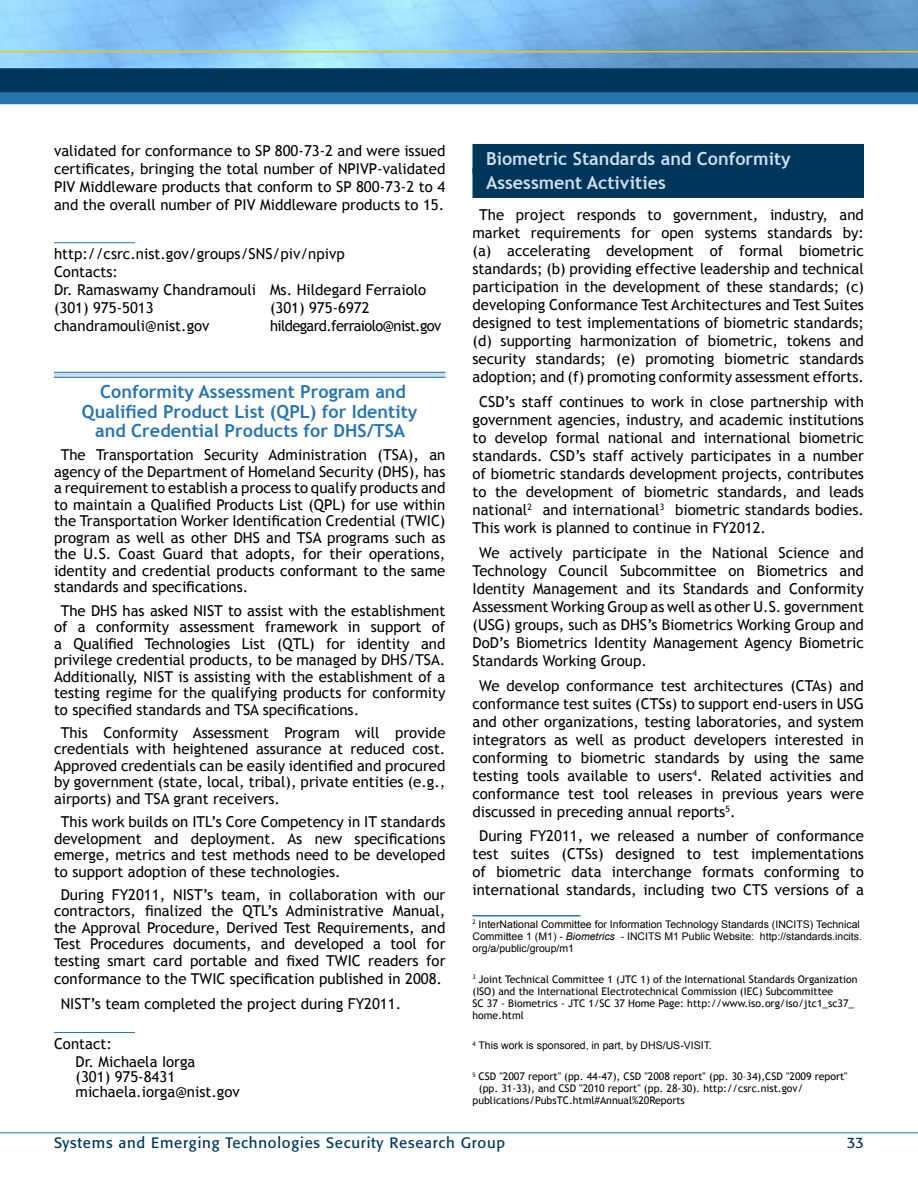
<style>
.page{position:relative;width:918px;height:1188px;background:#fff}
.page>*{position:absolute;margin:0;border:0;box-sizing:border-box;transform-origin:0 0}
.Centered_Headings{font:700 18px/19.5px "Trebuchet MS";color:#2874ad;text-align:center}
.Section_Titles{font:700 18px "Trebuchet MS";color:#cddeed}
.Main{font:15px/18px "Trebuchet MS";color:#000;text-align:justify}
.Contacts{font:15px/18px "Trebuchet MS";color:#000}
.t1{font:15px "Formata";letter-spacing:.05em;color:#00365a}
.Contacts-2{font:15px "Trebuchet MS";letter-spacing:-.04em;color:#000}
.footnotes{font:10.5px/12px "Trebuchet MS";color:#000}
.footnotes-2{font:10.5px/12px "Arial";color:#000}
.s1{font-style:italic}
</style>
<div class="page">
<img style="left:0;top:0;width:918px;height:68px">
<div style="left:0;top:68px;width:918px;height:30px;background:#00365a"></div>
<div style="left:0;top:92px;width:918px;height:12px;background:#2874ad"></div>
<hr style="left:0;top:51px;width:918px;height:1px;background:#ebc41c">
<hr style="left:0;top:1132px;width:918px;height:1px;background:#2874ad">
<hr style="left:54px;top:242px;width:81px;height:1px;background:#2874ad">
<svg style="left:54px;top:373px;width:392px;height:4px;background:#c4d8e9"></svg>
<hr style="left:54px;top:372px;width:392px;height:1px;background:#2874ad">
<hr style="left:54px;top:377px;width:392px;height:1px;background:#2874ad">
<hr style="left:54px;top:1032px;width:81px;height:1px;background:#2874ad">
<div style="left:472px;top:144px;width:392px;height:30px;background:#00365a"></div>
<div style="left:472px;top:168px;width:392px;height:30px;background:#00365a"></div>
<hr style="left:472px;top:915px;width:108px;height:1px;background:#2874ad">
<p class="Main" style="left:54px;top:142px;width:393px">validated for conformance to SP 800-73-2 and were issued certificates, bringing the total number of NPIVP-validated PIV Middleware products that conform to SP 800-73-2 to 4 and the overall number of PIV Middleware products to 15.</p>
<p class="Contacts" style="left:54px;top:245px;width:374px">http://csrc.nist.gov/groups/SNS/piv/npivp<br>Contacts:<br>Dr. Ramaswamy Chandramouli Ms. Hildegard Ferraiolo (301) 975-5013</p>
<p class="Section_Titles" style="left:486px;top:147px;width:306px">Biometric Standards and Conformity</p>
<p class="Section_Titles" style="left:486px;top:171px;width:181px">Assessment Activities</p>
<p class="Main" style="left:472px;top:206px;width:393px;text-align:center">The project responds to government, industry, and market requirements for open systems standards by: (a) accelerating development of formal biometric standards; (b) providing effective leadership and technical participation in the development of these standards; (c) developing Conformance Test Architectures and Test Suites designed to test implementations of biometric standards; (d) supporting harmonization of biometric, tokens and security standards; (e) promoting biometric standards adoption; and (f) promoting conformity assessment efforts.</p>
<p class="Main" style="left:472px;top:393px;width:393px;text-indent:7px">CSD’s staff continues to work in close partnership with government agencies, industry, and academic institutions to develop formal national and international biometric standards. CSD’s staff actively participates in a number of biometric standards development projects, contributes to the development of biometric standards, and leads national<sup>2</sup> and international<sup>3</sup> biometric standards bodies.<br>This work is planned to continue in FY2012.</p>
<p class="Main" style="left:472px;top:544px;width:393px;text-indent:7px">We actively participate in the National Science and Technology Council Subcommittee on Biometrics and Identity Management and its Standards and Conformity Assessment Working Group as well as other U.S. government (USG) groups, such as DHS’s Biometrics Working Group and DoD’s Biometrics Identity Management Agency Biometric Standards Working Group.</p>
<p class="Main" style="left:472px;top:676px;width:393px;text-indent:7px">We develop conformance test architectures (CTAs) and conformance test suites (CTSs) to support end-users in USG and other organizations, testing laboratories, and system integrators as well as product developers interested in conforming to biometric standards by using the same testing tools available to users<sup>4</sup>. Related activities and conformance test tool releases in previous years were discussed in preceding annual reports<sup>5</sup>.</p>
<p class="Main" style="left:472px;top:827px;width:393px;text-align:center">During FY2011, we released a number of conformance test suites (CTSs) designed to test implementations of biometric data interchange formats conforming to international standards, including two CTS versions of a</p>
<p class="footnotes-2" style="left:472px;top:918px;width:391px"><sup>2</sup> InterNational Committee for Information Technology Standards (INCITS) Technical<br>Committee 1 (M1) - <span class="s1">Biometrics</span> - INCITS M1 Public Website: http://standards.incits. org/a/public/group/m1</p>
<p class="footnotes" style="left:472px;top:973px;width:387px"><sup>3</sup> Joint Technical Committee 1 (JTC 1) of the International Standards Organization (ISO) and the International Electrotechnical Commission (IEC) Subcommittee<br>SC 37 - Biometrics - JTC 1/SC 37 Home Page: http://www.iso.org/iso/jtc1_sc37_ home.html</p>
<p class="footnotes-2" style="left:472px;top:1040px;width:241px"><sup>4</sup> This work is sponsored, in part, by DHS/US-VISIT.</p>
<p class="footnotes" style="left:472px;top:1070px;width:377px"><sup>5</sup> CSD "2007 report" (pp. 44-47), CSD "2008 report" (pp. 30–34),CSD "2009 report"</p>
<p class="footnotes" style="left:479px;top:1082px;width:326px">(pp. 31-33), and CSD "2010 report" (pp. 28-30). http://csrc.nist.gov/</p>
<p class="footnotes" style="left:472px;top:1094px;width:214px">publications/PubsTC.html#Annual%20Reports</p>
<p class="t1" style="left:54px;top:1134px;width:453px">Systems and Emerging Technologies Security Research Group</p>
<p class="Contacts" style="left:270px;top:299px;width:101px">(301) 975-6972</p>
<p class="Contacts" style="left:54px;top:317px;width:157px">chandramouli@nist.gov</p>
<p class="Contacts-2" style="left:270px;top:317px;width:173px">hildegard.ferraiolo@nist.gov</p>
<p class="Centered_Headings" style="left:82px;top:382px;width:337px">Conformity Assessment Program and<br>Qualified Product List (QPL) for Identity and Credential Products for DHS/TSA</p>
<p class="Main" style="left:54px;top:447px;width:393px;line-height:16.5px;text-indent:7px">The Transportation Security Administration (TSA), an agency of the Department of Homeland Security (DHS), has a requirement to establish a process to qualify products and to maintain a Qualified Products List (QPL) for use within the Transportation Worker Identification Credential (TWIC) program as well as other DHS and TSA programs such as the U.S. Coast Guard that adopts, for their operations, identity and credential products conformant to the same standards and specifications.</p>
<p class="Main" style="left:54px;top:602px;width:393px;line-height:16.5px;text-indent:7px">The DHS has asked NIST to assist with the establishment of a conformity assessment framework in support of a Qualified Technologies List (QTL) for identity and privilege credential products, to be managed by DHS/TSA.<br>Additionally, NIST is assisting with the establishment of a testing regime for the qualifying products for conformity to specified standards and TSA specifications.</p>
<p class="Main" style="left:54px;top:724px;width:393px;line-height:16.5px;text-indent:7px">This Conformity Assessment Program will provide credentials with heightened assurance at reduced cost.<br>Approved credentials can be easily identified and procured by government (state, local, tribal), private entities (e.g., airports) and TSA grant receivers.</p>
<p class="Main" style="left:54px;top:814px;width:393px;line-height:16.5px;text-indent:7px">This work builds on ITL’s Core Competency in IT standards development and deployment. As new specifications emerge, metrics and test methods need to be developed to support adoption of these technologies.</p>
<p class="Main" style="left:54px;top:886px;width:393px;line-height:16.5px;text-align:center">During FY2011, NIST’s team, in collaboration with our contractors, finalized the QTL’s Administrative Manual, the Approval Procedure, Derived Test Requirements, and Test Procedures documents, and developed a tool for testing smart card portable and fixed TWIC readers for</p>
<p class="Main" style="left:54px;top:970px;width:390px">conformance to the TWIC specification published in 2008.</p>
<p class="Main" style="left:61px;top:994px;width:342px">NIST’s team completed the project during FY2011.</p>
<p class="Contacts" style="left:76px;top:1035px;width:121px;text-indent:-22px">Contact:<br>Dr. Michaela Iorga</p>
<p class="Contacts" style="left:76px;top:1069px;width:166px;line-height:15px">(301) 975-8431 michaela.iorga@nist.gov</p>
<p class="t1" style="left:847px;top:1134px;width:19px">33</p>
</div>
